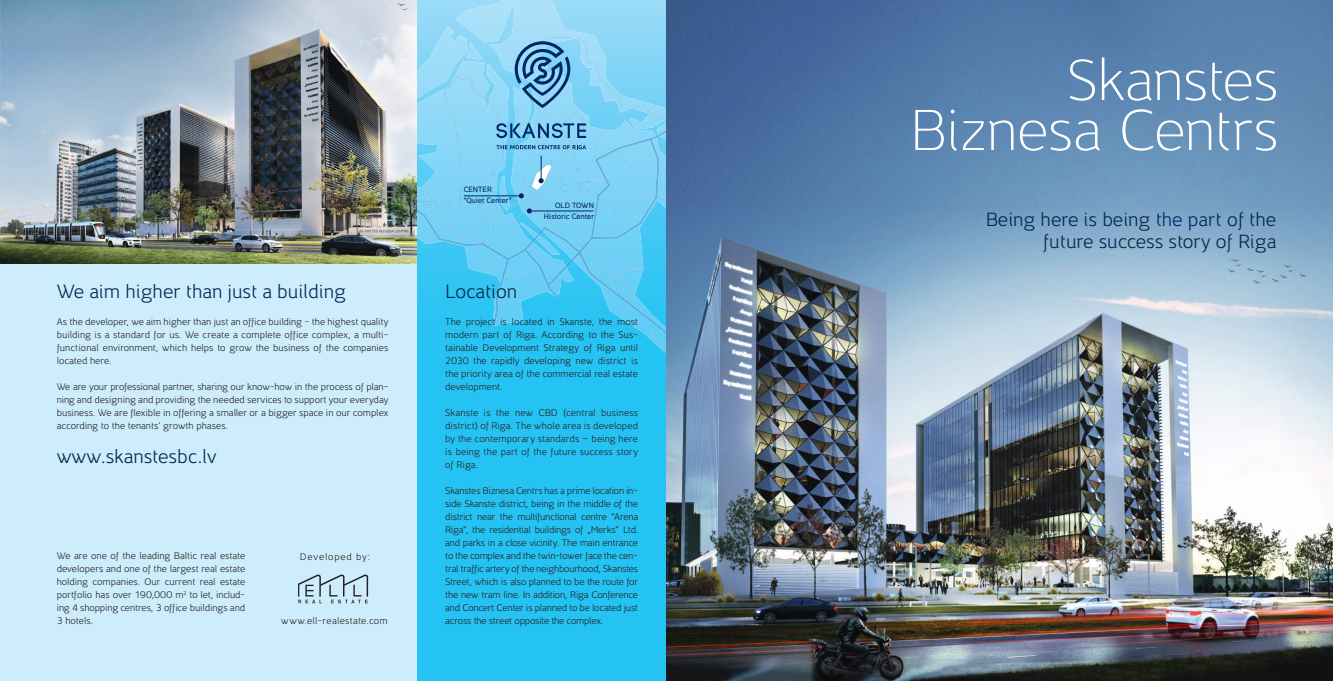
<style>
.page{position:relative;width:1333px;height:681px;background:#fff}
.page>*{position:absolute;margin:0;border:0;box-sizing:border-box;transform-origin:0 0}
.t1{font:300 60px/50px "Ludwig";letter-spacing:-.015em;color:#fff;text-align:right}
.t2{font:20px/22px "Ludwig";color:#01274c;text-align:right}
.t3{font:10px/13px "Ludwig";letter-spacing:-.005em;color:#241f1f;text-align:justify}
.t4{font:10px "Ludwig";letter-spacing:.025em;color:#241f1f}
.t5{font:10px "Ludwig";letter-spacing:.08em;color:#241f1f}
.t6{font:500 8px/11px "Ludwig";letter-spacing:.015em;color:#002765;text-align:right}
.s1{color:#002765}
</style>
<div class="page">
<div style="left:417px;top:326px;width:249px;height:354px;background:#24c3f3"></div>
<svg style="left:417px;top:258px;width:99px;height:68px;background:#3fc6f3"></svg>
<svg style="left:516px;top:258px;width:150px;height:92px;background:#44c7f3"></svg>
<img style="left:666px;top:0;width:666px;height:680px">
<div style="left:0;top:264px;width:417px;height:416px;background:#cdedfc"></div>
<svg style="left:298px;top:574px;width:70px;height:29px"></svg>
<img style="left:0;top:0;width:417px;height:264px">
<svg style="left:417px;top:0;width:249px;height:258px;background:#80cff1"></svg>
<p class="t6" style="left:463px;top:184px;width:49px;text-align:left">CENTER “Quiet Center”</p>
<h2 class="t2" style="left:57px;top:281px;width:291px">We aim higher than just a building</h2>
<h2 class="t2" style="left:445px;top:281px;width:73px">Location</h2>
<p class="t6" style="left:544px;top:200px;width:52px">OLD TOWN<br>Historic Center</p>
<p class="t3" style="left:57px;top:315px;width:333px">As the developer, we aim higher than just an office building - the highest quality building is a standard for us. We create a complete office complex, a multi&shy;functional environment, which helps to grow the business of the companies located here.</p>
<p class="t3" style="left:57px;top:380px;width:333px">We are your professional partner, sharing our know-how in the process of plan&shy;ning and designing and providing the needed services to support your everyday business. We are flexible in offering a smaller or a bigger space in our complex according to the tenants’ growth phases.</p>
<h2 class="t2" style="left:57px;top:446px;width:161px">www.skanstesbc.lv</h2>
<p class="t3" style="left:57px;top:549px;width:190px">We are one of the leading Baltic real estate</p>
<p class="t5" style="left:300px;top:550px;width:72px">Developed by:</p>
<p class="t3" style="left:57px;top:562px;width:190px">developers and one of the largest real estate holding companies. Our current real estate portfolio has over 190,000 m<sup>2</sup> to let, includ&shy;ing 4 shopping centres, 3 office buildings and 3 hotels.</p>
<p class="t4" style="left:281px;top:614px;width:108px">www.ell-realestate.com</p>
<p class="t3" style="left:445px;top:315px;width:194px">The project is located in Skanste, the most modern part of Riga. According to the Sus&shy;tainable Development Strategy of Riga until 2030 the rapidly developing new district is the priority area of the commercial real estate development.</p>
<p class="t3" style="left:445px;top:406px;width:194px">Skanste is the new CBD (central business district) of Riga. The whole area is developed by the contemporary standards – being here is being the part of the future success story of Riga.</p>
<p class="t3" style="left:445px;top:484px;width:194px">Skanstes Biznesa Centrs has a prime location in&shy;side Skanste district, being in the middle of the district near the multifunctional centre “Arena Riga”, the residential buildings of „Merks“ Ltd. and parks in a close vicinity. The main entrance to the complex and the twin-tower face the cen&shy;tral traffic artery of the neighbourhood, Skanstes Street, which is also planned to be the route for the new tram line. In addition, Riga Conference and Concert Center is planned to be located just across the street opposite the complex.</p>
<h1 class="t1" style="left:909px;top:57px;width:370px">Skanstes<br>Biznesa Centrs</h1>
<h2 class="t2" style="left:985px;top:208px;width:292px">Being here is being <span class="s1">the p</span>art of the future success story of Riga</h2>
</div>
